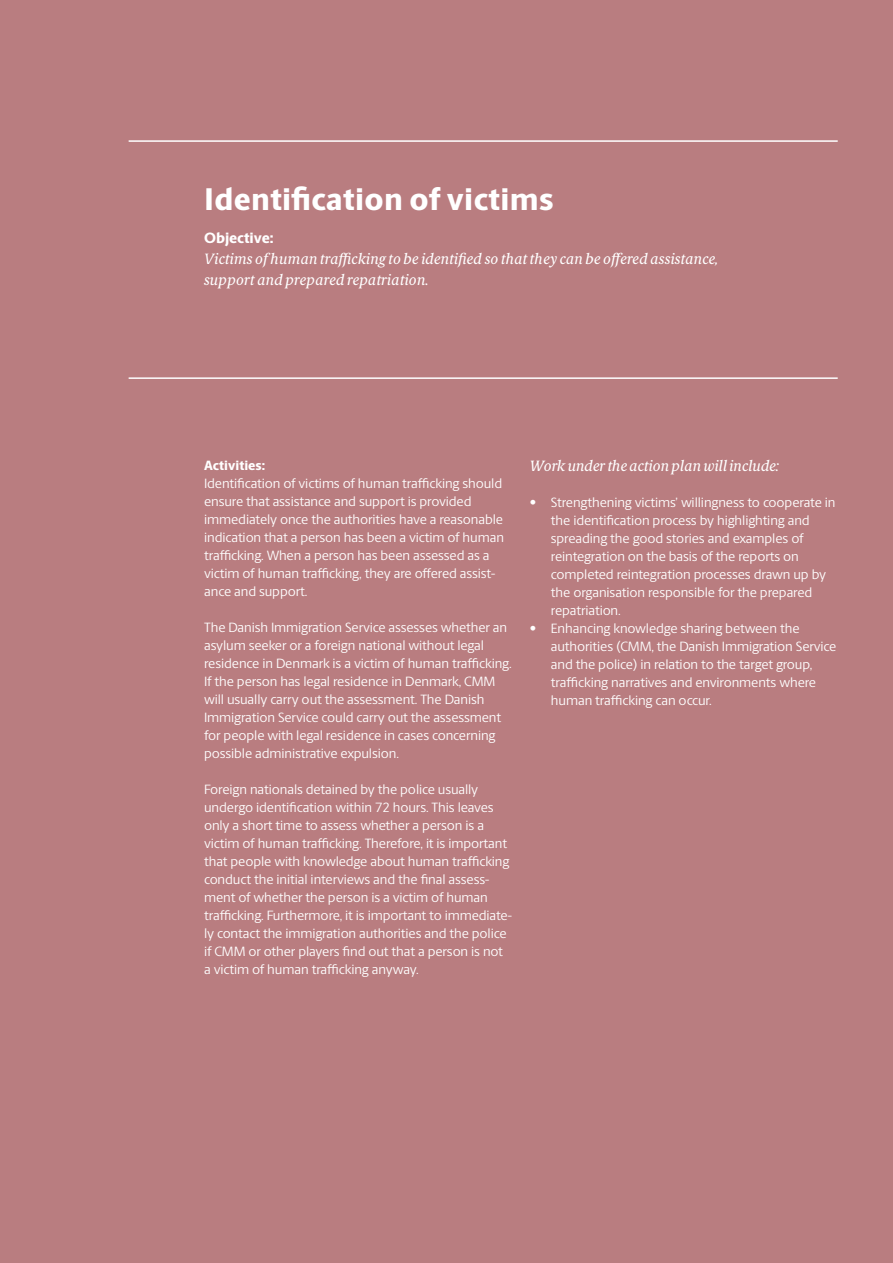
<style>
.page{position:relative;width:893px;height:1263px;background:#b97d80}
.page>*{position:absolute;margin:0;border:0;box-sizing:border-box;transform-origin:0 0}
.t1{font:800 31.5px "Berlingske Sans";letter-spacing:.01em;color:#fff}
.t2{font:italic 15px/21px "Berlingske Text";color:#fff}
.t3{font:800 15px "Berlingske Sans";color:#fff}
.t4{font:13.5px/18px "Berlingske Sans";letter-spacing:-.01em;color:#fff}
.t5{font:800 13.5px "Berlingske Sans";color:#fff}
</style>
<div class="page">
<hr style="left:129px;top:140px;width:709px;height:2px;background:#fff">
<hr style="left:129px;top:377px;width:709px;height:2px;background:#fff">
<h1 class="t1" style="left:204px;top:180px;width:351px">Identification of victims</h1>
<p class="t3" style="left:204px;top:229px;width:71px">Objective:</p>
<p class="t2" style="left:204px;top:249px;width:516px">Victims of human trafficking to be identified so that they can be offered assistance, support and prepared repatriation.</p>
<p class="t5" style="left:204px;top:457px;width:63px">Activities:</p>
<p class="t4" style="left:204px;top:474px;width:301px">Identification of victims of human trafficking should ensure that assistance and support is provided immediately once the authorities have a reasonable indication that a person has been a victim of human trafficking. When a person has been assessed as a victim of human trafficking, they are offered assist&shy;ance and support.</p>
<p class="t4" style="left:204px;top:617px;width:309px">The Danish Immigration Service assesses whether an asylum seeker or a foreign national without legal residence in Denmark is a victim of human trafficking.<br>If the person has legal residence in Denmark, CMM will usually carry out the assessment. The Danish Immigration Service could carry out the assessment for people with legal residence in cases concerning possible administrative expulsion.</p>
<p class="t4" style="left:204px;top:779px;width:309px">Foreign nationals detained by the police usually undergo identification within 72 hours. This leaves only a short time to assess whether a person is a victim of human trafficking. Therefore, it is important that people with knowledge about human trafficking conduct the initial interviews and the final assess&shy;ment of whether the person is a victim of human trafficking. Furthermore, it is important to immediate&shy;ly contact the immigration authorities and the police if CMM or other players find out that a person is not a victim of human trafficking anyway.</p>
<p class="t2" style="left:530px;top:455px;width:251px">Work under the action plan will include:</p>
<p class="t4" style="left:551px;top:493px;width:286px;text-indent:-21px">• Strengthening victims’ willingness to cooperate in the identification process by highlighting and spreading the good stories and examples of reintegration on the basis of the reports on completed reintegration processes drawn up by the organisation responsible for the prepared repatriation.</p>
<p class="t4" style="left:551px;top:619px;width:287px;text-indent:-21px">• Enhancing knowledge sharing between the authorities (CMM, the Danish Immigration Service and the police) in relation to the target group, trafficking narratives and environments where human trafficking can occur.</p>
</div>
